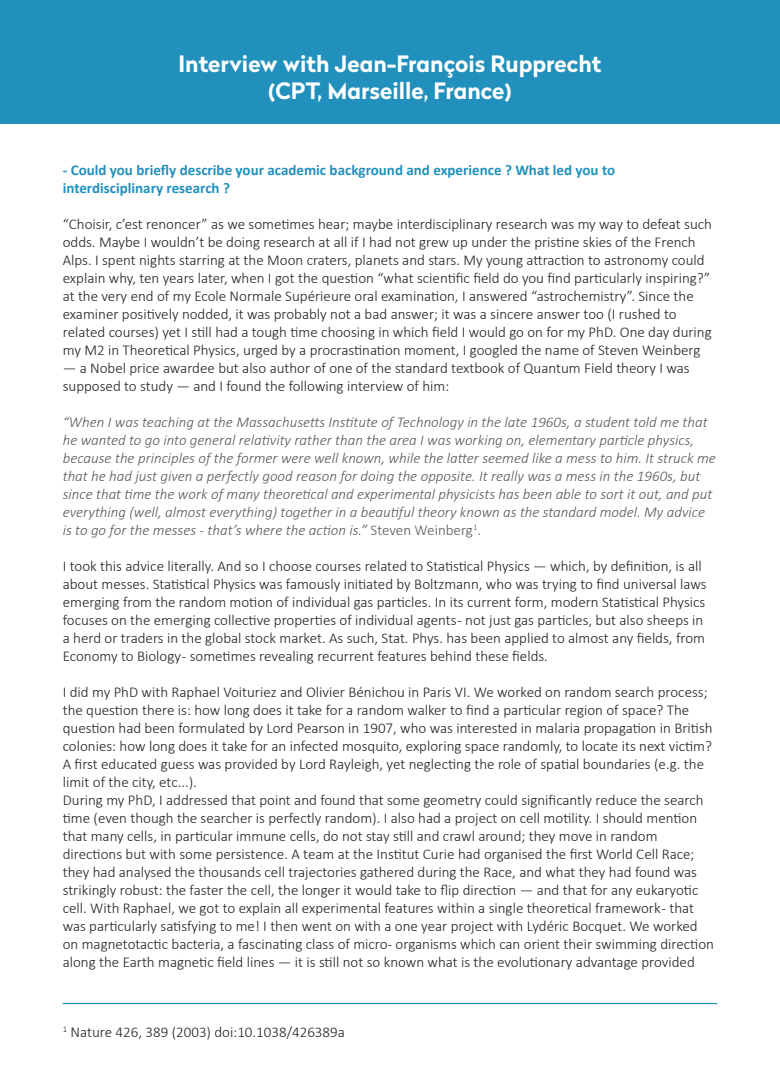
<style>
.page{position:relative;width:780px;height:1088px;background:#fff}
.page>*{position:absolute;margin:0;border:0;box-sizing:border-box;transform-origin:0 0}
.t1{font:700 22.5px/27px "Radikal";color:#fff;text-align:center}
.t2{font:300 15px/18px "Calibri";color:#231f20}
.t3{font:italic 300 15px/18px "Calibri";color:#57585a}
.t4{font:700 15px/18px "Calibri";color:#2290bc}
.s1{font-style:normal}
</style>
<div class="page">
<div style="left:0;top:0;width:780px;height:123px;background:#2290bc"></div>
<hr style="left:63px;top:1003px;width:654px;height:1px;background:#2290bc">
<p class="t1" style="left:178px;top:50px;width:424px">Interview with Jean-François Rupprecht (CPT, Marseille, France)</p>
<p class="t4" style="left:63px;top:161px;width:554px">- Could you briefly describe your academic background and experience ? What led you to interdisciplinary research ?</p>
<p class="t2" style="left:63px;top:215px;width:650px">“Choisir, c’est renoncer” as we sometimes hear; maybe interdisciplinary research was my way to defeat such odds. Maybe I wouldn’t be doing research at all if I had not grew up under the pristine skies of the French Alps. I spent nights starring at the Moon craters, planets and stars. My young attraction to astronomy could explain why, ten years later, when I got the question “what scientific field do you find particularly inspiring?” at the very end of my Ecole Normale Supérieure oral examination, I answered “astrochemistry”. Since the examiner positively nodded, it was probably not a bad answer; it was a sincere answer too (I rushed to related courses) yet I still had a tough time choosing in which field I would go on for my PhD. One day during my M2 in Theoretical Physics, urged by a procrastination moment, I googled the name of Steven Weinberg</p>
<p class="t2" style="left:63px;top:359px;width:628px">— a Nobel price awardee but also author of one of the standard textbook of Quantum Field theory I was supposed to study — and I found the following interview of him:</p>
<p class="t3" style="left:63px;top:413px;width:654px">“When I was teaching at the Massachusetts Institute of Technology in the late 1960s, a student told me that he wanted to go into general relativity rather than the area I was working on, elementary particle physics, because the principles of the former were well known, while the latter seemed like a mess to him. It struck me that he had just given a perfectly good reason for doing the opposite. It really was a mess in the 1960s, but since that time the work of many theoretical and experimental physicists has been able to sort it out, and put everything (well, almost everything) together in a beautiful theory known as the standard model. My advice is to go for the messes - that’s where the action is.” <span class="s1">Steven Weinberg</span><sup>1</sup><span class="s1">.</span></p>
<p class="t2" style="left:63px;top:557px;width:645px">I took this advice literally. And so I choose courses related to Statistical Physics — which, by definition, is all about messes. Statistical Physics was famously initiated by Boltzmann, who was trying to find universal laws emerging from the random motion of individual gas particles. In its current form, modern Statistical Physics focuses on the emerging collective properties of individual agents - not just gas particles, but also sheeps in a herd or traders in the global stock market. As such, Stat. Phys. has been applied to almost any fields, from Economy to Biology - sometimes revealing recurrent features behind these fields.</p>
<p class="t2" style="left:63px;top:683px;width:651px">I did my PhD with Raphael Voituriez and Olivier Bénichou in Paris VI. We worked on random search process; the question there is: how long does it take for a random walker to find a particular region of space? The question had been formulated by Lord Pearson in 1907, who was interested in malaria propagation in British colonies: how long does it take for an infected mosquito, exploring space randomly, to locate its next victim?<br>A first educated guess was provided by Lord Rayleigh, yet neglecting the role of spatial boundaries (e.g. the limit of the city, etc...).</p>
<p class="t2" style="left:63px;top:791px;width:652px">During my PhD, I addressed that point and found that some geometry could significantly reduce the search time (even though the searcher is perfectly random). I also had a project on cell motility. I should mention that many cells, in particular immune cells, do not stay still and crawl around; they move in random directions but with some persistence. A team at the Institut Curie had organised the first World Cell Race; they had analysed the thousands cell trajectories gathered during the Race, and what they had found was strikingly robust: the faster the cell, the longer it would take to flip direction — and that for any eukaryotic cell. With Raphael, we got to explain all experimental features within a single theoretical framework - that was particularly satisfying to me! I then went on with a one year project with Lydéric Bocquet. We worked on magnetotactic bacteria, a fascinating class of micro- organisms which can orient their swimming direction along the Earth magnetic field lines — it is still not so known what is the evolutionary advantage provided</p>
<p class="t2" style="left:63px;top:1022px;width:283px"><sup>1</sup> Nature 426, 389 (2003) doi:10.1038/426389a</p>
</div>
